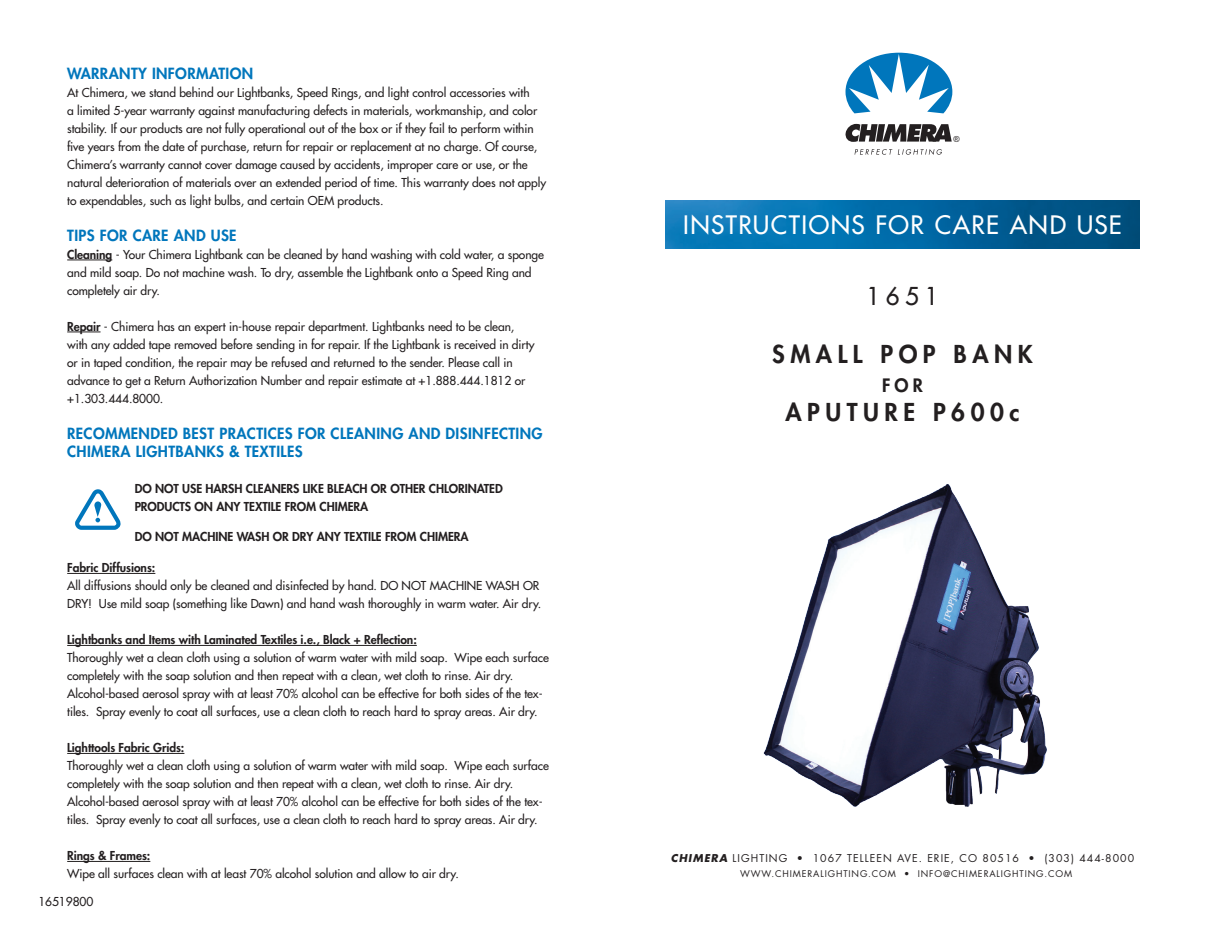
<style>
.page{position:relative;width:1215px;height:945px;background:#fff}
.page>*{position:absolute;margin:0;border:0;box-sizing:border-box;transform-origin:0 0}
.t1{font:500 24.75px "Futura Std";letter-spacing:.055em;color:#fff}
.t2{font:800 24px "Futura Std";letter-spacing:.23em;color:#231f20}
.t3{font:500 24px "Futura Std";color:#231f20}
.t4{font:800 18px "Futura Std";color:#231f20}
.t5{font:800 15px/18px "Futura Std";letter-spacing:.025em;color:#0076bc}
.t6{font:500 12px/18px "Futura Std";letter-spacing:-.005em;color:#231f20}
.t7{font:800 12px/18px "Futura Std";letter-spacing:-.005em;color:#231f20}
.t8{font:10.5px "Futura Std";letter-spacing:.1em;color:#231f20}
.t9{font:9px "Futura Std";letter-spacing:.1em;color:#231f20}
.t10{font:8.4px "Arial";color:#231f20}
.s1{font-weight:800}
.s2{font-weight:700;font-style:italic}
</style>
<div class="page">
<svg style="left:846px;top:53px;width:106px;height:60px"></svg>
<svg style="left:855px;top:149px;width:37px;height:6px"></svg>
<svg style="left:898px;top:149px;width:44px;height:6px"></svg>
<svg style="left:846px;top:124px;width:106px;height:18px;background:#5a5758"></svg>
<img style="left:763px;top:484px;width:284px;height:323px">
<img style="left:665px;top:200px;width:475px;height:49px">
<hr style="left:67px;top:260px;width:45px;height:1px;background:#231f20">
<hr style="left:67px;top:332px;width:34px;height:1px;background:#231f20">
<hr style="left:67px;top:573px;width:88px;height:1px;background:#231f20">
<hr style="left:67px;top:645px;width:350px;height:1px;background:#231f20">
<hr style="left:67px;top:753px;width:117px;height:1px;background:#231f20">
<hr style="left:67px;top:861px;width:83px;height:1px;background:#231f20">
<svg style="left:75px;top:489px;width:46px;height:41px"></svg>
<p class="t5" style="left:67px;top:64px;width:187px">WARRANTY INFORMATION</p>
<p class="t6" style="left:67px;top:83px;width:480px">At Chimera, we stand behind our Lightbanks, Speed Rings, and light control accessories with<br>a limited 5-year warranty against manufacturing defects in materials, workmanship, and color stability. If our products are not fully operational out of the box or if they fail to perform within five years from the date of purchase, return for repair or replacement at no charge. Of course, Chimera’s warranty cannot cover damage caused by accidents, improper care or use, or the natural deterioration of materials over an extended period of time. This warranty does not apply to expendables, such as light bulbs, and certain OEM products.</p>
<p class="t5" style="left:67px;top:226px;width:171px">TIPS FOR CARE AND USE</p>
<p class="t6" style="left:67px;top:245px;width:478px"><span class="s1">Cleaning</span> - Your Chimera Lightbank can be cleaned by hand washing with cold water, a sponge and mild soap. Do not machine wash. To dry, assemble the Lightbank onto a Speed Ring and completely air dry.</p>
<p class="t6" style="left:67px;top:317px;width:469px"><span class="s1">Repair</span> - Chimera has an expert in-house repair department. Lightbanks need to be clean, with any added tape removed before sending in for repair. If the Lightbank is received in dirty or in taped condition, the repair may be refused and returned to the sender. Please call in advance to get a Return Authorization Number and repair estimate at +1.888.444.1812 or +1.303.444.8000.</p>
<p class="t5" style="left:67px;top:424px;width:477px">RECOMMENDED BEST PRACTICES FOR CLEANING AND DISINFECTING<br>CHIMERA LIGHTBANKS &amp; TEXTILES</p>
<p class="t7" style="left:135px;top:479px;width:370px">DO NOT USE HARSH CLEANERS LIKE BLEACH OR OTHER CHLORINATED<br>PRODUCTS ON ANY TEXTILE FROM CHIMERA</p>
<p class="t7" style="left:135px;top:527px;width:335px">DO NOT MACHINE WASH OR DRY ANY TEXTILE FROM CHIMERA</p>
<p class="t7" style="left:67px;top:559px;width:90px">Fabric Diffusions:</p>
<p class="t6" style="left:67px;top:577px;width:476px">All diffusions should only be cleaned and disinfected by hand. DO NOT MACHINE WASH OR<br>DRY! Use mild soap (something like Dawn) and hand wash thoroughly in warm water. Air dry.</p>
<p class="t7" style="left:67px;top:631px;width:351px">Lightbanks and Items with Laminated Textiles i.e., Black + Reflection:</p>
<p class="t6" style="left:67px;top:649px;width:483px">Thoroughly wet a clean cloth using a solution of warm water with mild soap. Wipe each surface completely with the soap solution and then repeat with a clean, wet cloth to rinse. Air dry.<br>Alcohol-based aerosol spray with at least 70% alcohol can be effective for both sides of the tex&shy;tiles. Spray evenly to coat all surfaces, use a clean cloth to reach hard to spray areas. Air dry.</p>
<p class="t7" style="left:67px;top:739px;width:119px">Lighttools Fabric Grids:</p>
<p class="t6" style="left:67px;top:757px;width:483px">Thoroughly wet a clean cloth using a solution of warm water with mild soap. Wipe each surface completely with the soap solution and then repeat with a clean, wet cloth to rinse. Air dry.<br>Alcohol-based aerosol spray with at least 70% alcohol can be effective for both sides of the tex&shy;tiles. Spray evenly to coat all surfaces, use a clean cloth to reach hard to spray areas. Air dry.</p>
<p class="t7" style="left:67px;top:847px;width:85px">Rings &amp; Frames:</p>
<p class="t6" style="left:67px;top:865px;width:393px">Wipe all surfaces clean with at least 70% alcohol solution and allow to air dry.</p>
<p class="t6" style="left:38px;top:892px;width:57px">16519800</p>
<p class="t10" style="left:953px;top:134px;width:8px">®</p>
<h1 class="t1" style="left:683px;top:209px;width:440px">INSTRUCTIONS FOR CARE AND USE</h1>
<h2 class="t3" style="left:866px;top:282px;width:74px">1651</h2>
<h2 class="t2" style="left:772px;top:339px;width:262px">SMALL POP BANK</h2>
<h3 class="t4" style="left:882px;top:374px;width:42px">FOR</h3>
<h2 class="t2" style="left:785px;top:397px;width:236px">APUTURE P600c</h2>
<p class="t8" style="left:671px;top:852px;width:465px"><span class="s2">CHIMERA</span> LIGHTING • 1067 TELLEEN AVE. ERIE, CO 80516 • (303) 444-8000</p>
<p class="t9" style="left:740px;top:868px;width:333px">WWW.CHIMERALIGHTING.COM • INFO@CHIMERALIGHTING.COM</p>
</div>
